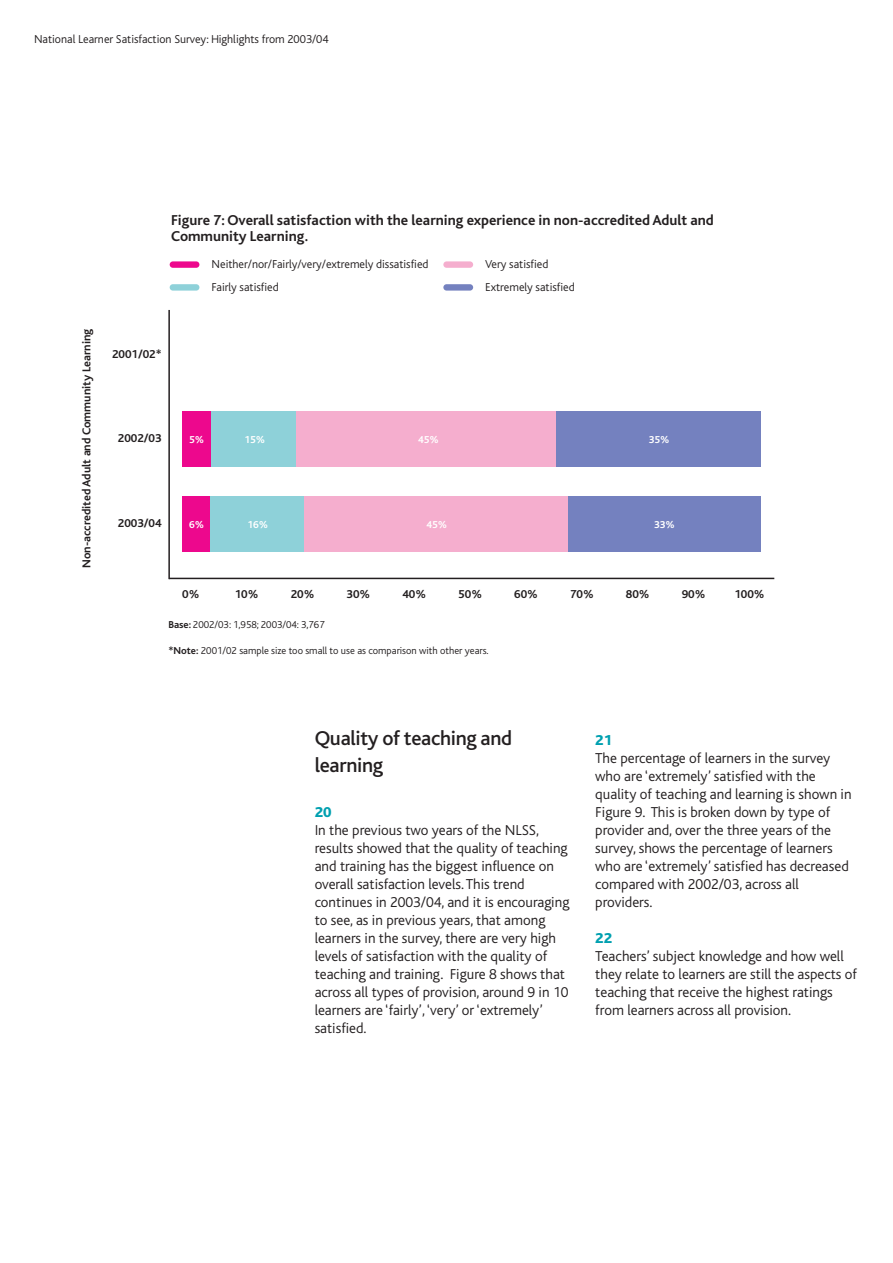
<style>
.page{position:relative;width:893px;height:1263px;background:#fff}
.page>*{position:absolute;margin:0;border:0;box-sizing:border-box;transform-origin:0 0}
.t1{font:500 21px/27px "Bliss";letter-spacing:-.015em;color:#231f20}
.t2{font:300 15px/18px "Bliss";color:#231f20}
.t3{font:700 15px/16.5px "Bliss";color:#231f20}
.t4{font:800 15px "Bliss";color:#00a0b0}
.t5{font:300 12px/23px "Bliss";color:#231f20}
.t6{font:700 12px "Bliss";color:#231f20}
.t7{font:300 10.5px "Bliss";color:#231f20}
.t8{font:700 10.5px "Bliss";color:#fff}
.s1{font-weight:700}
</style>
<div class="page">
<div style="left:553px;top:411px;width:208px;height:55px;background:#7481bf"></div>
<hr style="left:168px;top:310px;width:2px;height:269px;background:#231f20">
<hr style="left:169px;top:578px;width:605px;height:1px;background:#231f20">
<div style="left:170px;top:261px;width:29px;height:7px;background:#ed088d;border-radius:3px"></div>
<div style="left:170px;top:284px;width:29px;height:7px;background:#8ed1d9;border-radius:3px"></div>
<div style="left:443px;top:261px;width:30px;height:7px;background:#f5aece;border-radius:3px"></div>
<div style="left:443px;top:284px;width:30px;height:7px;background:#7481bf;border-radius:3px"></div>
<div style="left:211px;top:411px;width:87px;height:55px;background:#8ed1d9"></div>
<div style="left:556px;top:496px;width:205px;height:55px;background:#7481bf"></div>
<div style="left:210px;top:496px;width:96px;height:55px;background:#8ed1d9"></div>
<div style="left:305px;top:496px;width:263px;height:55px;background:#f5aece"></div>
<div style="left:296px;top:411px;width:260px;height:55px;background:#f5aece"></div>
<div style="left:183px;top:496px;width:27px;height:55px;background:#ed088d"></div>
<div style="left:183px;top:411px;width:28px;height:55px;background:#ed088d"></div>
<p class="t5" style="left:34px;top:29px;width:296px">National Learner Satisfaction Survey: Highlights from 2003/04</p>
<p class="t6" style="left:83px;top:568px;width:241px;rotate:-90deg">Non-accredited Adult and Community Learning</p>
<p class="t3" style="left:171px;top:213px;width:544px">Figure 7: Overall satisfaction with the learning experience in non-accredited Adult and<br>Community Learning.</p>
<p class="t5" style="left:212px;top:253px;width:219px">Neither/nor/Fairly/very/extremely dissatisfied<br>Fairly satisfied</p>
<p class="t5" style="left:485px;top:253px;width:91px">Very satisfied<br>Extremely satisfied</p>
<p class="t6" style="left:112px;top:350px;width:51px">2001/02*</p>
<p class="t6" style="left:118px;top:434px;width:45px">2002/03</p>
<p class="t8" style="left:189px;top:437px;width:17px">5%</p>
<p class="t8" style="left:245px;top:437px;width:22px">15%</p>
<p class="t8" style="left:418px;top:437px;width:22px">45%</p>
<p class="t8" style="left:649px;top:437px;width:22px">35%</p>
<p class="t6" style="left:118px;top:520px;width:45px">2003/04</p>
<p class="t8" style="left:189px;top:521px;width:17px">6%</p>
<p class="t8" style="left:247px;top:521px;width:22px">16%</p>
<p class="t8" style="left:426px;top:521px;width:22px">45%</p>
<p class="t8" style="left:654px;top:521px;width:22px">33%</p>
<p class="t6" style="left:182px;top:590px;width:19px">0%</p>
<p class="t6" style="left:291px;top:590px;width:25px">20%</p>
<p class="t6" style="left:402px;top:590px;width:25px">40%</p>
<p class="t6" style="left:514px;top:590px;width:25px">60%</p>
<p class="t6" style="left:626px;top:590px;width:25px">80%</p>
<p class="t6" style="left:734px;top:590px;width:32px">100%</p>
<p class="t6" style="left:235px;top:590px;width:25px">10%</p>
<p class="t6" style="left:347px;top:590px;width:25px">30%</p>
<p class="t6" style="left:458px;top:590px;width:25px">50%</p>
<p class="t6" style="left:570px;top:590px;width:25px">70%</p>
<p class="t6" style="left:682px;top:590px;width:25px">90%</p>
<p class="t7" style="left:168px;top:621px;width:158px"><span class="s1">Base:</span> 2002/03: 1,958; 2003/04: 3,767</p>
<p class="t7" style="left:168px;top:647px;width:322px"><span class="s1">*Note:</span> 2001/02 sample size too small to use as comparison with other years.</p>
<h1 class="t1" style="left:315px;top:727px;width:199px">Quality of teaching and learning</h1>
<p class="t4" style="left:315px;top:807px;width:18px">20</p>
<p class="t2" style="left:315px;top:823px;width:256px">In the previous two years of the NLSS, results showed that the quality of teaching and training has the biggest influence on overall satisfaction levels.This trend continues in 2003/04, and it is encouraging to see, as in previous years, that among learners in the survey, there are very high levels of satisfaction with the quality of teaching and training. Figure 8 shows that across all types of provision, around 9 in 10 learners are ‘fairly’,‘very’ or ‘extremely’ satisfied.</p>
<p class="t4" style="left:595px;top:735px;width:18px">21</p>
<p class="t2" style="left:595px;top:751px;width:258px">The percentage of learners in the survey who are ‘extremely’ satisfied with the quality of teaching and learning is shown in Figure 9. This is broken down by type of provider and, over the three years of the survey, shows the percentage of learners who are ‘extremely’ satisfied has decreased compared with 2002/03, across all providers.</p>
<p class="t4" style="left:595px;top:933px;width:18px">22</p>
<p class="t2" style="left:595px;top:949px;width:263px">Teachers’ subject knowledge and how well they relate to learners are still the aspects of teaching that receive the highest ratings from learners across all provision.</p>
</div>
